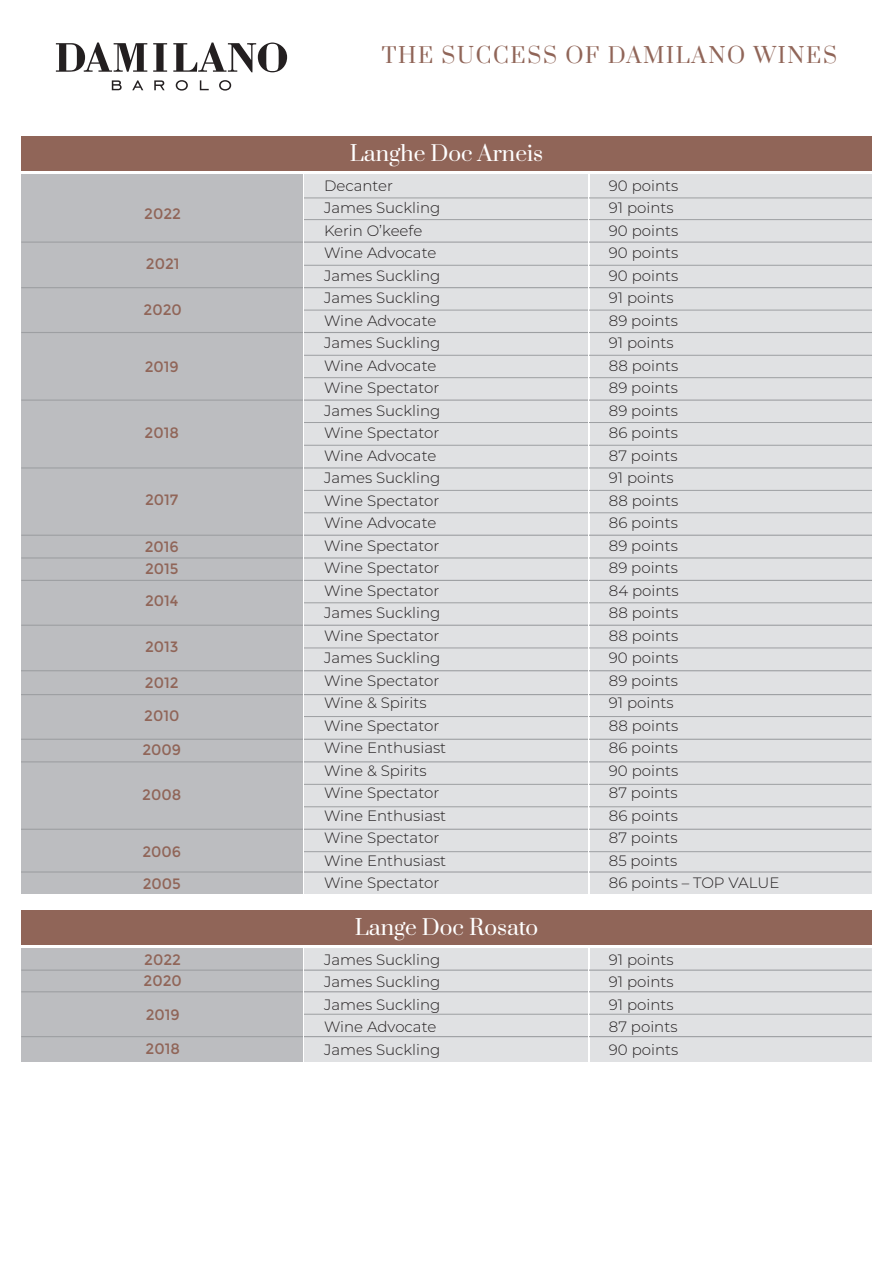
<style>
.page{position:relative;width:893px;height:1263px;background:#fff}
.page>*{position:absolute;margin:0;border:0;box-sizing:border-box;transform-origin:0 0}
.t1{font:21px "Prata";color:#fff}
.t2{font:21px "Prata";letter-spacing:.08em;color:#906558}
.t3{font:300 15px/22.5px "Montserrat";color:#231f20}
.t4{font:15px/32.1px "Montserrat";color:#906558}
</style>
<div class="page">
<div style="left:21px;top:174px;width:281px;height:720px;background:#bcbdc0"></div>
<hr style="left:21px;top:670px;width:281px;height:1px;background:#9d9fa2">
<hr style="left:21px;top:761px;width:281px;height:1px;background:#9d9fa2">
<hr style="left:21px;top:871px;width:281px;height:1px;background:#9d9fa2">
<hr style="left:21px;top:829px;width:281px;height:1px;background:#9d9fa2">
<hr style="left:21px;top:739px;width:281px;height:1px;background:#9d9fa2">
<hr style="left:21px;top:694px;width:281px;height:1px;background:#9d9fa2">
<hr style="left:21px;top:399px;width:281px;height:2px;background:#9d9fa2">
<hr style="left:21px;top:287px;width:281px;height:1px;background:#9d9fa2">
<hr style="left:21px;top:332px;width:281px;height:1px;background:#9d9fa2">
<hr style="left:21px;top:467px;width:281px;height:1px;background:#9d9fa2">
<hr style="left:21px;top:557px;width:281px;height:1px;background:#9d9fa2">
<hr style="left:21px;top:580px;width:281px;height:1px;background:#9d9fa2">
<hr style="left:21px;top:535px;width:281px;height:1px;background:#9d9fa2">
<hr style="left:21px;top:625px;width:281px;height:1px;background:#9d9fa2">
<hr style="left:21px;top:242px;width:281px;height:1px;background:#9d9fa2">
<div style="left:304px;top:174px;width:284px;height:720px;background:#e0e1e3"></div>
<hr style="left:304px;top:670px;width:284px;height:1px;background:#9d9fa2">
<hr style="left:304px;top:761px;width:284px;height:1px;background:#9d9fa2">
<hr style="left:304px;top:851px;width:284px;height:1px;background:#9d9fa2">
<hr style="left:304px;top:806px;width:284px;height:1px;background:#9d9fa2">
<hr style="left:304px;top:784px;width:284px;height:1px;background:#9d9fa2">
<hr style="left:304px;top:871px;width:284px;height:1px;background:#9d9fa2">
<hr style="left:304px;top:829px;width:284px;height:1px;background:#9d9fa2">
<hr style="left:304px;top:739px;width:284px;height:1px;background:#9d9fa2">
<hr style="left:304px;top:716px;width:284px;height:1px;background:#9d9fa2">
<hr style="left:304px;top:694px;width:284px;height:1px;background:#9d9fa2">
<hr style="left:304px;top:265px;width:284px;height:1px;background:#9d9fa2">
<hr style="left:304px;top:445px;width:284px;height:1px;background:#9d9fa2">
<hr style="left:304px;top:355px;width:284px;height:1px;background:#9d9fa2">
<hr style="left:304px;top:310px;width:284px;height:1px;background:#9d9fa2">
<hr style="left:304px;top:399px;width:284px;height:2px;background:#9d9fa2">
<hr style="left:304px;top:287px;width:284px;height:1px;background:#9d9fa2">
<hr style="left:304px;top:377px;width:284px;height:1px;background:#9d9fa2">
<hr style="left:304px;top:332px;width:284px;height:1px;background:#9d9fa2">
<hr style="left:304px;top:422px;width:284px;height:1px;background:#9d9fa2">
<hr style="left:304px;top:467px;width:284px;height:1px;background:#9d9fa2">
<hr style="left:304px;top:648px;width:284px;height:1px;background:#9d9fa2">
<hr style="left:304px;top:557px;width:284px;height:1px;background:#9d9fa2">
<hr style="left:304px;top:512px;width:284px;height:1px;background:#9d9fa2">
<hr style="left:304px;top:602px;width:284px;height:1px;background:#9d9fa2">
<hr style="left:304px;top:490px;width:284px;height:1px;background:#9d9fa2">
<hr style="left:304px;top:580px;width:284px;height:1px;background:#9d9fa2">
<hr style="left:304px;top:535px;width:284px;height:1px;background:#9d9fa2">
<hr style="left:304px;top:625px;width:284px;height:1px;background:#9d9fa2">
<hr style="left:304px;top:242px;width:284px;height:1px;background:#9d9fa2">
<hr style="left:304px;top:219px;width:284px;height:1px;background:#9d9fa2">
<hr style="left:304px;top:198px;width:284px;height:1px;background:#9d9fa2">
<div style="left:590px;top:174px;width:282px;height:720px;background:#e0e1e3"></div>
<hr style="left:590px;top:670px;width:281px;height:1px;background:#9d9fa2">
<hr style="left:590px;top:761px;width:281px;height:1px;background:#9d9fa2">
<hr style="left:590px;top:851px;width:281px;height:1px;background:#9d9fa2">
<hr style="left:590px;top:806px;width:281px;height:1px;background:#9d9fa2">
<hr style="left:590px;top:784px;width:281px;height:1px;background:#9d9fa2">
<hr style="left:590px;top:871px;width:281px;height:1px;background:#9d9fa2">
<hr style="left:590px;top:829px;width:281px;height:1px;background:#9d9fa2">
<hr style="left:590px;top:739px;width:281px;height:1px;background:#9d9fa2">
<hr style="left:590px;top:716px;width:281px;height:1px;background:#9d9fa2">
<hr style="left:590px;top:694px;width:281px;height:1px;background:#9d9fa2">
<hr style="left:590px;top:265px;width:282px;height:1px;background:#9d9fa2">
<hr style="left:590px;top:445px;width:282px;height:1px;background:#9d9fa2">
<hr style="left:590px;top:355px;width:282px;height:1px;background:#9d9fa2">
<hr style="left:590px;top:310px;width:282px;height:1px;background:#9d9fa2">
<hr style="left:590px;top:399px;width:282px;height:2px;background:#9d9fa2">
<hr style="left:590px;top:287px;width:282px;height:1px;background:#9d9fa2">
<hr style="left:590px;top:377px;width:282px;height:1px;background:#9d9fa2">
<hr style="left:590px;top:332px;width:282px;height:1px;background:#9d9fa2">
<hr style="left:590px;top:422px;width:282px;height:1px;background:#9d9fa2">
<hr style="left:590px;top:467px;width:282px;height:1px;background:#9d9fa2">
<hr style="left:590px;top:648px;width:282px;height:1px;background:#9d9fa2">
<hr style="left:590px;top:557px;width:282px;height:1px;background:#9d9fa2">
<hr style="left:590px;top:512px;width:282px;height:1px;background:#9d9fa2">
<hr style="left:590px;top:602px;width:282px;height:1px;background:#9d9fa2">
<hr style="left:590px;top:490px;width:282px;height:1px;background:#9d9fa2">
<hr style="left:590px;top:580px;width:282px;height:1px;background:#9d9fa2">
<hr style="left:590px;top:535px;width:282px;height:1px;background:#9d9fa2">
<hr style="left:590px;top:625px;width:282px;height:1px;background:#9d9fa2">
<hr style="left:590px;top:242px;width:282px;height:1px;background:#9d9fa2">
<hr style="left:590px;top:219px;width:282px;height:1px;background:#9d9fa2">
<hr style="left:590px;top:198px;width:282px;height:1px;background:#9d9fa2">
<svg style="left:112px;top:80px;width:10px;height:10px"></svg>
<svg style="left:132px;top:80px;width:11px;height:10px"></svg>
<svg style="left:154px;top:80px;width:11px;height:10px"></svg>
<svg style="left:176px;top:80px;width:12px;height:11px"></svg>
<svg style="left:200px;top:80px;width:9px;height:10px"></svg>
<svg style="left:219px;top:80px;width:12px;height:11px"></svg>
<svg style="left:56px;top:43px;width:231px;height:29px"></svg>
<div style="left:304px;top:948px;width:284px;height:114px;background:#e0e1e3"></div>
<hr style="left:304px;top:991px;width:284px;height:1px;background:#9d9fa2">
<hr style="left:304px;top:1036px;width:284px;height:1px;background:#9d9fa2">
<hr style="left:304px;top:1014px;width:284px;height:1px;background:#9d9fa2">
<hr style="left:304px;top:969px;width:284px;height:2px;background:#9d9fa2">
<div style="left:590px;top:948px;width:282px;height:114px;background:#e0e1e3"></div>
<hr style="left:590px;top:991px;width:282px;height:1px;background:#9d9fa2">
<hr style="left:590px;top:1036px;width:282px;height:1px;background:#9d9fa2">
<hr style="left:590px;top:1014px;width:282px;height:1px;background:#9d9fa2">
<hr style="left:590px;top:969px;width:282px;height:2px;background:#9d9fa2">
<div style="left:21px;top:948px;width:281px;height:114px;background:#bcbdc0"></div>
<hr style="left:21px;top:991px;width:281px;height:1px;background:#9d9fa2">
<hr style="left:21px;top:1036px;width:281px;height:1px;background:#9d9fa2">
<hr style="left:21px;top:969px;width:281px;height:2px;background:#9d9fa2">
<div style="left:21px;top:910px;width:851px;height:34px;background:#906558"></div>
<div style="left:21px;top:136px;width:851px;height:34px;background:#906558"></div>
<p class="t4" style="left:144px;top:198px;width:38px">2022</p>
<p class="t4" style="left:146px;top:247px;width:35px">2021</p>
<p class="t4" style="left:144px;top:293px;width:40px">2020</p>
<p class="t4" style="left:145px;top:350px;width:36px">2019</p>
<p class="t4" style="left:145px;top:417px;width:36px">2018</p>
<p class="t4" style="left:145px;top:484px;width:35px">2017</p>
<p class="t4" style="left:145px;top:536px;width:36px;line-height:22px">2016<br>2015</p>
<p class="t4" style="left:145px;top:585px;width:35px">2014</p>
<p class="t4" style="left:145px;top:631px;width:35px">2013</p>
<p class="t4" style="left:145px;top:667px;width:35px">2012</p>
<p class="t4" style="left:144px;top:700px;width:37px">2010</p>
<p class="t4" style="left:142px;top:734px;width:40px">2009</p>
<p class="t4" style="left:142px;top:779px;width:41px">2008</p>
<p class="t4" style="left:142px;top:836px;width:40px">2006<br>2005</p>
<p class="t4" style="left:144px;top:944px;width:38px">2022</p>
<p class="t4" style="left:144px;top:965px;width:40px">2020</p>
<p class="t4" style="left:146px;top:999px;width:36px">2019</p>
<p class="t4" style="left:146px;top:1033px;width:36px">2018</p>
<h1 class="t2" style="left:382px;top:38px;width:457px">THE SUCCESS OF DAMILANO WINES</h1>
<h1 class="t1" style="left:350px;top:135px;width:195px">Langhe Doc Arneis</h1>
<p class="t3" style="left:324px;top:174px;width:124px">Decanter<br>James Suckling<br>Kerin O’keefe<br>Wine Advocate<br>James Suckling<br>James Suckling<br>Wine Advocate<br>James Suckling<br>Wine Advocate<br>Wine Spectator<br>James Suckling<br>Wine Spectator<br>Wine Advocate<br>James Suckling<br>Wine Spectator<br>Wine Advocate<br>Wine Spectator<br>Wine Spectator<br>Wine Spectator<br>James Suckling<br>Wine Spectator<br>James Suckling<br>Wine Spectator<br>Wine &amp; Spirits<br>Wine Spectator<br>Wine Enthusiast<br>Wine &amp; Spirits<br>Wine Spectator<br>Wine Enthusiast<br>Wine Spectator<br>Wine Enthusiast<br>Wine Spectator</p>
<p class="t3" style="left:609px;top:174px;width:172px">90 points<br>91 points<br>90 points<br>90 points<br>90 points<br>91 points<br>89 points<br>91 points<br>88 points<br>89 points<br>89 points<br>86 points<br>87 points<br>91 points<br>88 points<br>86 points<br>89 points<br>89 points<br>84 points<br>88 points<br>88 points<br>90 points<br>89 points<br>91 points<br>88 points<br>86 points<br>90 points<br>87 points<br>86 points<br>87 points<br>85 points<br>86 points – TOP VALUE</p>
<h1 class="t1" style="left:355px;top:909px;width:185px">Lange Doc Rosato</h1>
<p class="t3" style="left:324px;top:947px;width:118px">James Suckling<br>James Suckling<br>James Suckling<br>Wine Advocate<br>James Suckling</p>
<p class="t3" style="left:609px;top:947px;width:71px">91 points<br>91 points<br>91 points<br>87 points<br>90 points</p>
</div>
